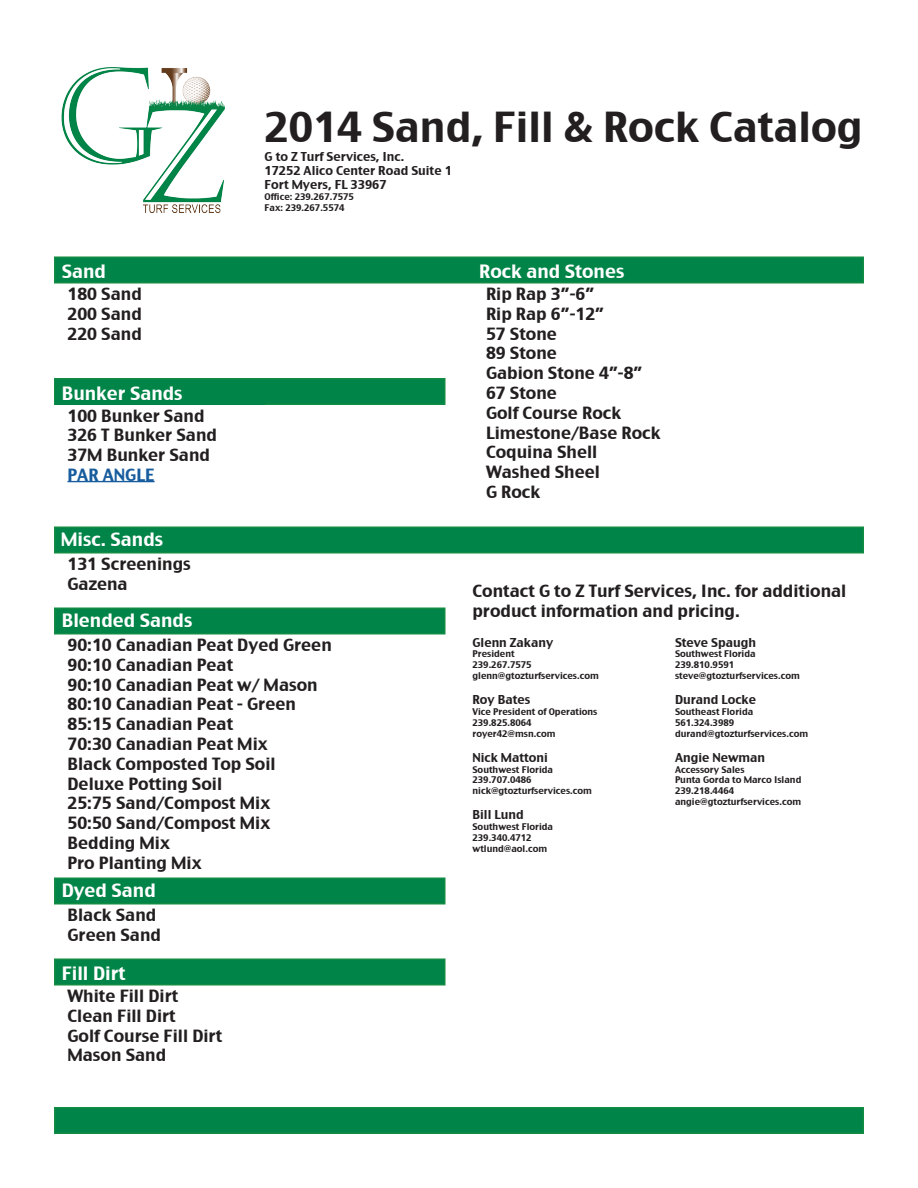
<style>
.page{position:relative;width:918px;height:1188px;background:#fff}
.page>*{position:absolute;margin:0;border:0;box-sizing:border-box;transform-origin:0 0}
.t1{font:40.5px "Charcoal CY";color:#231f20}
.t2{font:18px "Charcoal CY";color:#fff}
.t3{font:16.5px/19.8px "Charcoal CY";color:#231f20}
.t4{font:16.5px "Charcoal CY";color:#175d9e}
.t5{font:12px "Charcoal CY";color:#231f20}
.t6{font:9px "Charcoal CY";color:#231f20}
</style>
<div class="page">
<img style="left:61px;top:67px;width:164px;height:146px">
<div style="left:54px;top:256px;width:810px;height:28px;background:#008447;border:2px solid #128b43"></div>
<div style="left:54px;top:378px;width:392px;height:27px;background:#008447;border:2px solid #128b43"></div>
<div style="left:54px;top:526px;width:810px;height:28px;background:#008447;border:2px solid #128b43"></div>
<hr style="left:68px;top:481px;width:87px;height:1px;background:#175d9e">
<div style="left:54px;top:608px;width:392px;height:26px;background:#008447;border:2px solid #128b43"></div>
<div style="left:54px;top:878px;width:392px;height:26px;background:#008447;border:2px solid #128b43"></div>
<div style="left:54px;top:958px;width:392px;height:28px;background:#008447;border:2px solid #128b43"></div>
<div style="left:55px;top:382px;width:210px;height:23px;background:#008447"></div>
<div style="left:54px;top:1107px;width:810px;height:27px;background:#008447;border:2px solid #128b43"></div>
<p class="t1" style="left:265px;top:101px;width:600px">2014 Sand, Fill &amp; Rock Catalog</p>
<p class="t2" style="left:62px;top:260px;width:46px">Sand</p>
<p class="t3" style="left:68px;top:284px;width:76px">180 Sand</p>
<p class="t3" style="left:68px;top:303px;width:76px">200 Sand</p>
<p class="t3" style="left:68px;top:323px;width:76px">220 Sand</p>
<p class="t2" style="left:62px;top:382px;width:122px">Bunker Sands</p>
<p class="t3" style="left:68px;top:405px;width:139px">100 Bunker Sand</p>
<p class="t3" style="left:68px;top:425px;width:151px">326 T Bunker Sand</p>
<p class="t3" style="left:68px;top:445px;width:144px">37M Bunker Sand</p>
<p class="t4" style="left:68px;top:464px;width:89px">PAR ANGLE</p>
<p class="t2" style="left:61px;top:528px;width:104px">Misc. Sands</p>
<p class="t3" style="left:68px;top:554px;width:125px">131 Screenings</p>
<p class="t3" style="left:68px;top:573px;width:62px">Gazena</p>
<p class="t2" style="left:62px;top:609px;width:132px">Blended Sands</p>
<p class="t5" style="left:265px;top:148px;width:141px">G to Z Turf Services, Inc.</p>
<p class="t5" style="left:265px;top:163px;width:189px">17252 Alico Center Road Suite 1</p>
<p class="t5" style="left:265px;top:177px;width:124px">Fort Myers, FL 33967</p>
<p class="t6" style="left:265px;top:191px;width:91px">Office: 239.267.7575</p>
<p class="t6" style="left:265px;top:202px;width:81px">Fax: 239.267.5574</p>
<p class="t3" style="left:68px;top:635px;width:266px">90:10 Canadian Peat Dyed Green</p>
<p class="t3" style="left:68px;top:654px;width:167px">90:10 Canadian Peat</p>
<p class="t3" style="left:68px;top:674px;width:252px">90:10 Canadian Peat w/ Mason</p>
<p class="t3" style="left:68px;top:694px;width:230px">80:10 Canadian Peat - Green</p>
<p class="t3" style="left:68px;top:714px;width:167px">85:15 Canadian Peat</p>
<p class="t3" style="left:68px;top:734px;width:202px">70:30 Canadian Peat Mix</p>
<p class="t3" style="left:68px;top:753px;width:210px">Black Composted Top Soil</p>
<p class="t3" style="left:68px;top:773px;width:156px">Deluxe Potting Soil</p>
<p class="t3" style="left:68px;top:793px;width:204px">25:75 Sand/Compost Mix</p>
<p class="t3" style="left:68px;top:813px;width:204px">50:50 Sand/Compost Mix</p>
<p class="t3" style="left:68px;top:833px;width:104px">Bedding Mix</p>
<p class="t3" style="left:68px;top:852px;width:136px">Pro Planting Mix</p>
<p class="t3" style="left:68px;top:905px;width:90px">Black Sand</p>
<p class="t3" style="left:68px;top:924px;width:95px">Green Sand</p>
<p class="t2" style="left:62px;top:879px;width:96px">Dyed Sand</p>
<p class="t2" style="left:62px;top:962px;width:65px">Fill Dirt</p>
<p class="t3" style="left:68px;top:986px;width:112px">White Fill Dirt</p>
<p class="t3" style="left:68px;top:1005px;width:110px">Clean Fill Dirt</p>
<p class="t3" style="left:68px;top:1025px;width:156px">Golf Course Fill Dirt</p>
<p class="t3" style="left:68px;top:1045px;width:100px">Mason Sand</p>
<p class="t2" style="left:479px;top:260px;width:147px">Rock and Stones</p>
<p class="t3" style="left:486px;top:284px;width:110px">Rip Rap 3”-6”</p>
<p class="t3" style="left:486px;top:303px;width:120px">Rip Rap 6”-12”</p>
<p class="t3" style="left:486px;top:323px;width:72px">57 Stone</p>
<p class="t3" style="left:486px;top:343px;width:72px">89 Stone</p>
<p class="t3" style="left:486px;top:363px;width:158px">Gabion Stone 4”-8”</p>
<p class="t3" style="left:486px;top:383px;width:72px">67 Stone</p>
<p class="t3" style="left:486px;top:402px;width:137px">Golf Course Rock</p>
<p class="t3" style="left:486px;top:422px;width:176px">Limestone/Base Rock</p>
<p class="t3" style="left:486px;top:442px;width:113px">Coquina Shell</p>
<p class="t3" style="left:486px;top:462px;width:116px">Washed Sheel</p>
<p class="t3" style="left:486px;top:482px;width:56px">G Rock</p>
<p class="t3" style="left:472px;top:581px;width:375px">Contact G to Z Turf Services, Inc. for additional product information and pricing.</p>
<p class="t5" style="left:472px;top:634px;width:82px">Glenn Zakany</p>
<p class="t6" style="left:472px;top:648px;width:44px">President</p>
<p class="t6" style="left:472px;top:659px;width:61px">239.267.7575</p>
<p class="t6" style="left:472px;top:670px;width:128px">glenn@gtozturfservices.com</p>
<p class="t5" style="left:472px;top:692px;width:59px">Roy Bates</p>
<p class="t6" style="left:472px;top:706px;width:126px">Vice President of Operations</p>
<p class="t6" style="left:472px;top:717px;width:61px">239.825.8064</p>
<p class="t6" style="left:472px;top:728px;width:85px">royer42@msn.com</p>
<p class="t5" style="left:472px;top:750px;width:77px">Nick Mattoni</p>
<p class="t6" style="left:472px;top:764px;width:82px">Southwest Florida</p>
<p class="t6" style="left:472px;top:774px;width:61px">239.707.0486</p>
<p class="t6" style="left:472px;top:785px;width:121px">nick@gtozturfservices.com</p>
<p class="t5" style="left:472px;top:807px;width:53px">Bill Lund</p>
<p class="t6" style="left:472px;top:821px;width:82px">Southwest Florida</p>
<p class="t6" style="left:472px;top:832px;width:61px">239.340.4712</p>
<p class="t6" style="left:472px;top:843px;width:76px">wtlund@aol.com</p>
<p class="t5" style="left:675px;top:634px;width:83px">Steve Spaugh</p>
<p class="t6" style="left:675px;top:648px;width:82px">Southwest Florida</p>
<p class="t6" style="left:675px;top:659px;width:61px">239.810.9591</p>
<p class="t6" style="left:675px;top:670px;width:126px">steve@gtozturfservices.com</p>
<p class="t5" style="left:675px;top:692px;width:83px">Durand Locke</p>
<p class="t6" style="left:675px;top:706px;width:80px">Southeast Florida</p>
<p class="t6" style="left:675px;top:717px;width:61px">561.324.3989</p>
<p class="t6" style="left:675px;top:728px;width:135px">durand@gtozturfservices.com</p>
<p class="t5" style="left:675px;top:750px;width:92px">Angie Newman</p>
<p class="t6" style="left:675px;top:764px;width:71px">Accessory Sales</p>
<p class="t6" style="left:675px;top:774px;width:128px">Punta Gorda to Marco Island</p>
<p class="t6" style="left:675px;top:785px;width:61px">239.218.4464</p>
<p class="t6" style="left:675px;top:796px;width:128px">angie@gtozturfservices.com</p>
</div>
